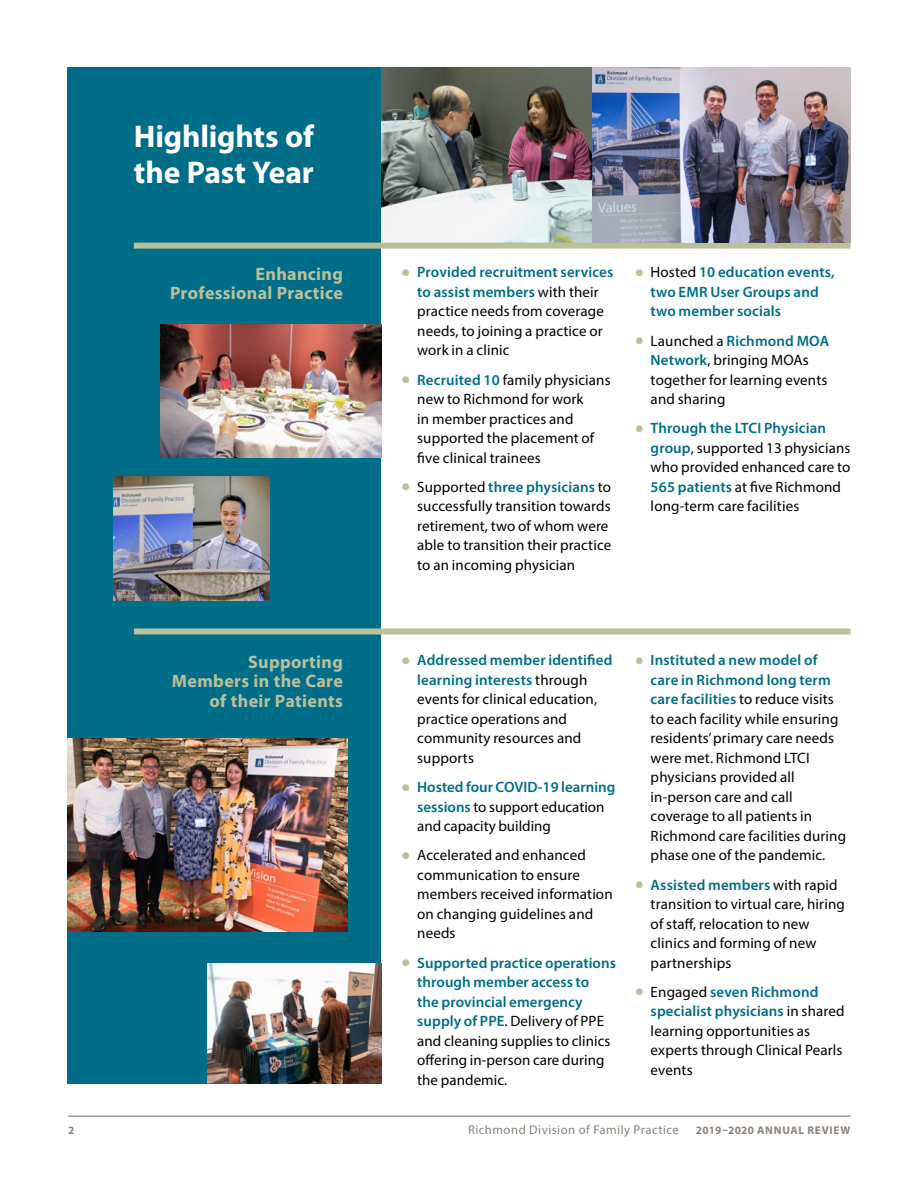
<style>
.page{position:relative;width:918px;height:1188px;background:#fff}
.page>*{position:absolute;margin:0;border:0;box-sizing:border-box;transform-origin:0 0}
.t1{font:700 31.5px/36px "Myriad Pro";letter-spacing:-.005em;color:#fff}
.t2{font:700 18px/19.5px "Myriad Pro";letter-spacing:.015em;color:#bbc09b;text-align:right}
.t3{font:15px/19.5px "Myriad Pro";letter-spacing:.01em;color:#000}
.t4{font:600 15px/19.5px "Myriad Pro";letter-spacing:.005em;color:#006d89}
.t5{font:12.75px "Myriad Pro";letter-spacing:.035em;color:#8c837b}
.t6{font:700 11.25px "Myriad Pro";letter-spacing:.06em;color:#8c837b}
.s1{font-weight:900;font-size:24px;color:#bbc09b}
.s2{font-weight:600;color:#006d89}
.s3{font-weight:400;color:#000}
</style>
<div class="page">
<img style="left:381px;top:68px;width:212px;height:175px">
<hr style="left:68px;top:1115px;width:783px;height:2px;background:#a29b93">
<div style="left:68px;top:68px;width:313px;height:1016px;background:#006d89"></div>
<div style="left:134px;top:243px;width:716px;height:6px;background:#bbc09b"></div>
<div style="left:134px;top:628px;width:716px;height:6px;background:#bbc09b"></div>
<img style="left:160px;top:324px;width:221px;height:134px">
<img style="left:113px;top:476px;width:156px;height:124px">
<img style="left:68px;top:739px;width:280px;height:193px">
<img style="left:207px;top:964px;width:174px;height:120px">
<img style="left:593px;top:68px;width:257px;height:175px">
<h1 class="t1" style="left:134px;top:118px;width:181px">Highlights of the Past Year</h1>
<p class="t2" style="left:170px;top:263px;width:174px">Enhancing<br>Professional Practice</p>
<p class="t2" style="left:172px;top:651px;width:172px">Supporting<br>Members in the Care of their Patients</p>
<p class="t3" style="left:417px;top:262px;width:198px;text-indent:-16px"><span class="s1">•</span> <span class="s2">Provided recruitment services to assist members</span> with their practice needs from coverage needs, to joining a practice or work in a clinic</p>
<p class="t3" style="left:417px;top:370px;width:195px;text-indent:-16px"><span class="s1">•</span> <span class="s2">Recruited 10</span> family physicians new to Richmond for work<br>in member practices and supported the placement of five clinical trainees</p>
<p class="t3" style="left:417px;top:477px;width:196px;text-indent:-16px"><span class="s1">•</span> Supported <span class="s2">three physicians</span> to successfully transition towards retirement, two of whom were able to transition their practice to an incoming physician</p>
<p class="t4" style="left:651px;top:262px;width:185px;text-indent:-16px"><span class="s1">•</span> <span class="s3">Hosted</span> 10 education events, two EMR User Groups and two member socials</p>
<p class="t3" style="left:651px;top:331px;width:180px;text-indent:-16px"><span class="s1">•</span> Launched a <span class="s2">Richmond MOA<br>Network</span>, bringing MOAs together for learning events and sharing</p>
<p class="t3" style="left:651px;top:418px;width:201px;text-indent:-16px"><span class="s1">•</span> <span class="s2">Through the LTCI Physician group</span>, supported 13 physicians who provided enhanced care to<br><span class="s2">565 patients</span> at five Richmond long-term care facilities</p>
<p class="t3" style="left:417px;top:650px;width:197px;text-indent:-16px"><span class="s1">•</span> <span class="s2">Addressed member identified learning interests</span> through events for clinical education, practice operations and community resources and supports</p>
<p class="t3" style="left:417px;top:777px;width:200px;text-indent:-16px"><span class="s1">•</span> <span class="s2">Hosted four COVID-19 learning sessions</span> to support education and capacity building</p>
<p class="t3" style="left:417px;top:845px;width:197px;text-indent:-16px"><span class="s1">•</span> Accelerated and enhanced communication to ensure members received information on changing guidelines and needs</p>
<p class="t4" style="left:417px;top:952px;width:200px;text-indent:-16px"><span class="s1">•</span> Supported practice operations through member access to<br>the provincial emergency supply of PPE<span class="s3">. Delivery of PPE and cleaning supplies to clinics offering in-person care during the pandemic.</span></p>
<p class="t3" style="left:651px;top:650px;width:197px;text-indent:-16px"><span class="s1">•</span> <span class="s2">Instituted a new model of care in Richmond long term care facilities</span> to reduce visits to each facility while ensuring residents’ primary care needs were met. Richmond LTCI physicians provided all in-person care and call coverage to all patients in<br>Richmond care facilities during phase one of the pandemic.</p>
<p class="t3" style="left:651px;top:875px;width:196px;text-indent:-16px"><span class="s1">•</span> <span class="s2">Assisted members</span> with rapid transition to virtual care, hiring of staff, relocation to new clinics and forming of new partnerships</p>
<p class="t3" style="left:651px;top:982px;width:195px;text-indent:-16px"><span class="s1">•</span> Engaged <span class="s2">seven Richmond specialist physicians</span> in shared learning opportunities as experts through Clinical Pearls events</p>
<p class="t6" style="left:68px;top:1123px;width:8px">2</p>
<p class="t5" style="left:468px;top:1122px;width:212px">Richmond Division of Family Practice</p>
<p class="t6" style="left:696px;top:1123px;width:156px">2019–2020 ANNUAL REVIEW</p>
</div>
